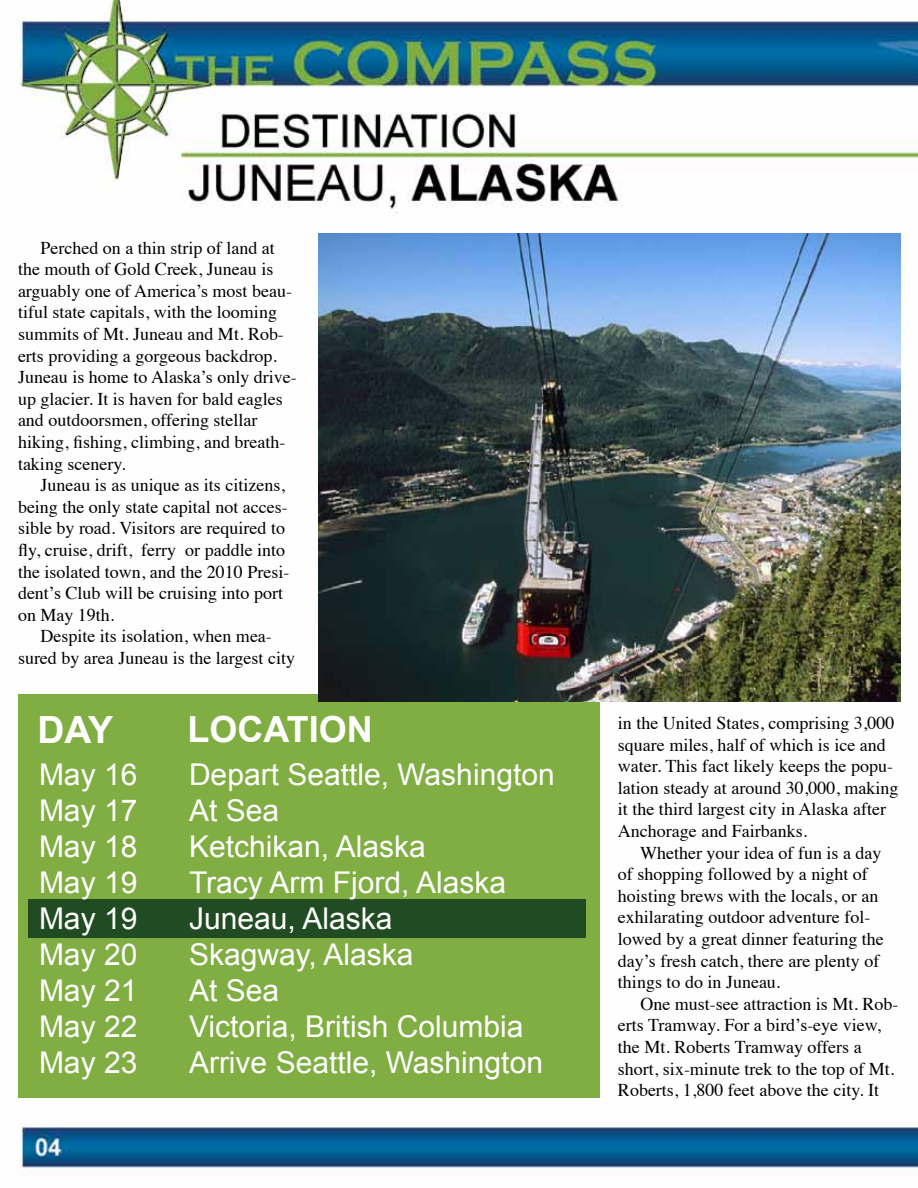
<style>
.page{position:relative;width:918px;height:1188px;background:#fff}
.page>*{position:absolute;margin:0;border:0;box-sizing:border-box;transform-origin:0 0}
.t1{font:700 37.5px "Arial";color:#fff}
.t2{font:700 36px "Arial";color:#fff}
.t3{font:30px/36px "Arial";color:#fff;text-align:justify}
.t4{font:18px/21.6px "Times";color:#000}
</style>
<div class="page">
<img style="left:17px;top:0;width:901px;height:1175px">
<div style="left:18px;top:694px;width:582px;height:404px;background:#80ae42"></div>
<div style="left:28px;top:899px;width:558px;height:39px;background:#214c23"></div>
<img style="left:318px;top:234px;width:582px;height:468px">
<p class="t4" style="left:18px;top:235px;width:280px;text-indent:22px">Perched on a thin strip of land at the mouth of Gold Creek, Juneau is arguably one of America’s most beau&shy;tiful state capitals, with the looming summits of Mt. Juneau and Mt. Rob&shy;erts providing a gorgeous backdrop.<br>Juneau is home to Alaska’s only drive&shy;up glacier. It is haven for bald eagles and outdoorsmen, offering stellar hiking, fishing, climbing, and breath&shy;taking scenery.</p>
<p class="t4" style="left:18px;top:473px;width:273px;text-indent:22px">Juneau is as unique as its citizens, being the only state capital not acces&shy;sible by road. Visitors are required to fly, cruise, drift, ferry or paddle into the isolated town, and the 2010 Presi&shy;dent’s Club will be cruising into port on May 19th.</p>
<p class="t4" style="left:18px;top:624px;width:279px;text-align:center">Despite its isolation, when mea-<br>sured by area Juneau is the largest city</p>
<h1 class="t1" style="left:38px;top:709px;width:77px">DAY</h1>
<h2 class="t2" style="left:188px;top:709px;width:187px">LOCATION</h2>
<h3 class="t3" style="left:39px;top:757px;width:100px">May 16<br>May 17<br>May 18<br>May 19<br>May 19<br>May 20<br>May 21<br>May 22<br>May 23</h3>
<h3 class="t3" style="left:189px;top:757px;width:367px;text-align:left">Depart Seattle, Washington<br>At Sea<br>Ketchikan, Alaska<br>Tracy Arm Fjord, Alaska<br>Juneau, Alaska<br>Skagway, Alaska<br>At Sea<br>Victoria, British Columbia<br>Arrive Seattle, Washington</h3>
<p class="t4" style="left:618px;top:711px;width:282px">in the United States, comprising 3,000 square miles, half of which is ice and water. This fact likely keeps the popu&shy;lation steady at around 30,000, making it the third largest city in Alaska after Anchorage and Fairbanks.</p>
<p class="t4" style="left:618px;top:840px;width:267px;text-indent:22px">Whether your idea of fun is a day of shopping followed by a night of hoisting brews with the locals, or an exhilarating outdoor adventure fol&shy;lowed by a great dinner featuring the day’s fresh catch, there are plenty of things to do in Juneau.</p>
<p class="t4" style="left:618px;top:991px;width:282px;text-indent:22px">One must-see attraction is Mt. Rob&shy;erts Tramway. For a bird’s-eye view, the Mt. Roberts Tramway offers a short, six-minute trek to the top of Mt.<br>Roberts, 1,800 feet above the city. It</p>
</div>
